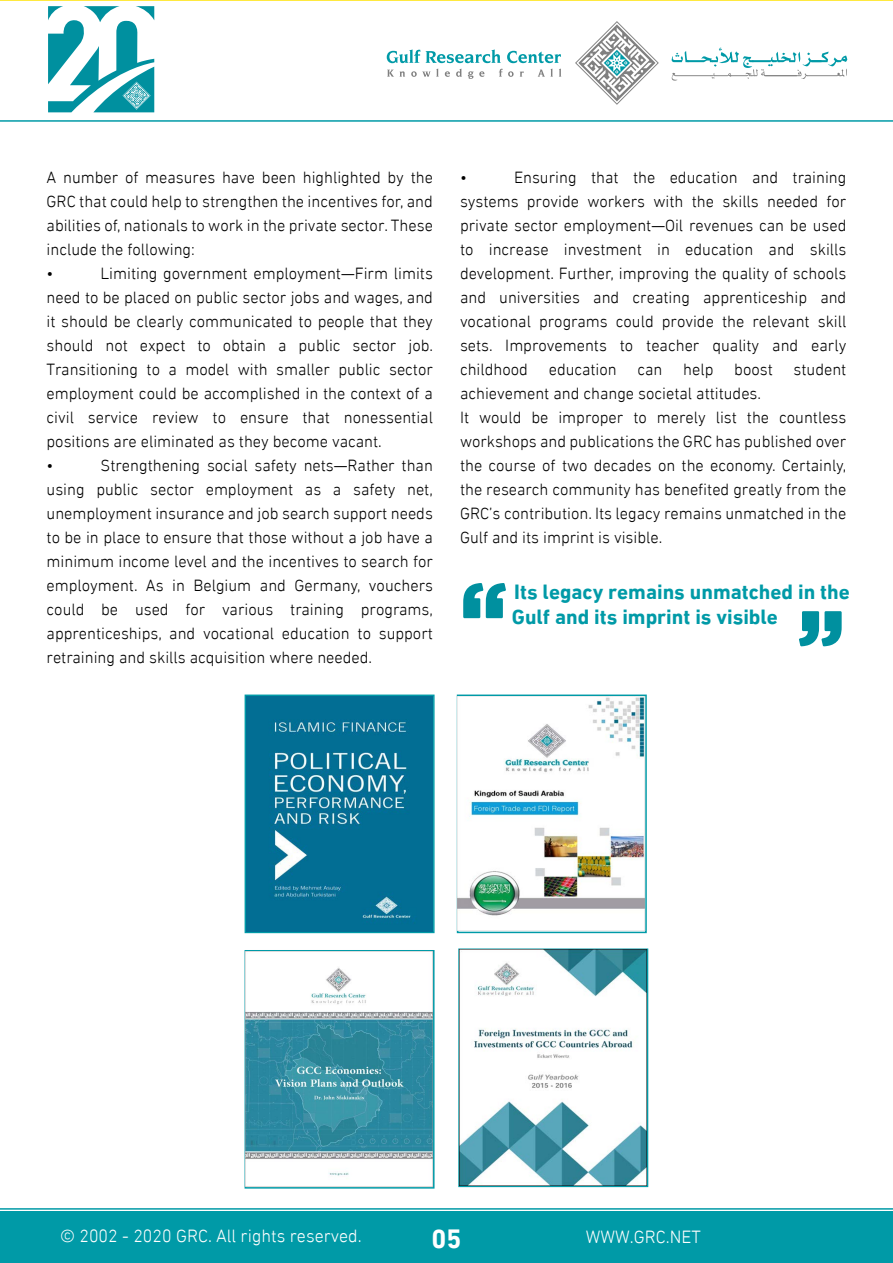
<style>
.page{position:relative;width:893px;height:1263px;background:#fff}
.page>*{position:absolute;margin:0;border:0;box-sizing:border-box;transform-origin:0 0}
.t1{font:700 27px "DIN Next LTW23";color:#fff}
.t2{font:700 21px/25.2px "DIN Next LTW23";color:#009aa7}
.t3{font:300 18px "DIN Next LTW23";color:#fff}
.t4{font:300 16.5px/24px "DIN Next LTW23";color:#000}
</style>
<div class="page">
<hr style="left:0;top:120px;width:893px;height:2px;background:#009aa7">
<hr style="left:0;top:1208px;width:893px;height:2px;background:#009aa7">
<hr style="left:0;top:0;width:893px;height:1px;background:#ffe200">
<div style="left:0;top:1212px;width:893px;height:51px;background:#009aa7"></div>
<svg style="left:48px;top:6px;width:106px;height:106px"></svg>
<svg style="left:672px;top:48px;width:175px;height:33px"></svg>
<svg style="left:387px;top:49px;width:33px;height:14px"></svg>
<svg style="left:426px;top:49px;width:75px;height:14px"></svg>
<svg style="left:507px;top:51px;width:54px;height:12px"></svg>
<svg style="left:387px;top:70px;width:18px;height:7px"></svg>
<svg style="left:411px;top:69px;width:28px;height:8px"></svg>
<svg style="left:445px;top:71px;width:5px;height:6px"></svg>
<svg style="left:456px;top:69px;width:6px;height:8px"></svg>
<svg style="left:468px;top:71px;width:16px;height:8px"></svg>
<svg style="left:499px;top:69px;width:15px;height:8px"></svg>
<svg style="left:520px;top:71px;width:4px;height:6px"></svg>
<svg style="left:538px;top:69px;width:15px;height:8px"></svg>
<svg style="left:559px;top:69px;width:2px;height:8px"></svg>
<svg style="left:575px;top:21px;width:84px;height:84px"></svg>
<div style="left:245px;top:694px;width:190px;height:239px;border:2px solid #009aa7"></div>
<div style="left:457px;top:694px;width:190px;height:239px;border:2px solid #009aa7"></div>
<div style="left:458px;top:948px;width:190px;height:239px;border:2px solid #009aa7"></div>
<div style="left:245px;top:950px;width:190px;height:238px;border:2px solid #009aa7"></div>
<svg style="left:463px;top:583px;width:43px;height:35px"></svg>
<svg style="left:799px;top:611px;width:43px;height:35px"></svg>
<img style="left:246px;top:696px;width:187px;height:236px">
<img style="left:458px;top:696px;width:187px;height:235px">
<img style="left:246px;top:951px;width:186px;height:235px">
<img style="left:460px;top:950px;width:187px;height:235px">
<p class="t4" style="left:47px;top:165px;width:388px">A number of measures have been highlighted by the GRC that could help to strengthen the incentives for, and abilities of, nationals to work in the private sector. These include the following:<br>•</p>
<p class="t4" style="left:47px;top:261px;width:388px;text-indent:54px">Limiting government employment—Firm limits need to be placed on public sector jobs and wages, and it should be clearly communicated to people that they should not expect to obtain a public sector job.<br>Transitioning to a model with smaller public sector employment could be accomplished in the context of a civil service review to ensure that nonessential positions are eliminated as they become vacant.<br>•</p>
<p class="t4" style="left:47px;top:454px;width:388px;text-align:justify;text-indent:54px">Strengthening social safety nets—Rather than using public sector employment as a safety net, unemployment insurance and job search support needs to be in place to ensure that those without a job have a minimum income level and the incentives to search for employment. As in Belgium and Germany, vouchers could be used for various training programs, apprenticeships, and vocational education to support retraining and skills acquisition where needed.</p>
<p class="t4" style="left:460px;top:166px;width:388px;text-align:justify;text-indent:54px">Ensuring that the education and training systems provide workers with the skills needed for private sector employment—Oil revenues can be used to increase investment in education and skills development. Further, improving the quality of schools and universities and creating apprenticeship and vocational programs could provide the relevant skill sets. Improvements to teacher quality and early childhood</p>
<p class="t4" style="left:460px;top:166px;width:8px">•</p>
<p class="t4" style="left:549px;top:358px;width:70px">education</p>
<p class="t4" style="left:638px;top:358px;width:26px">can</p>
<p class="t4" style="left:683px;top:358px;width:32px">help</p>
<p class="t4" style="left:734px;top:358px;width:40px">boost</p>
<p class="t4" style="left:794px;top:358px;width:54px">student</p>
<p class="t4" style="left:460px;top:382px;width:388px">achievement and change societal attitudes.<br>It would be improper to merely list the countless workshops and publications the GRC has published over the course of two decades on the economy. Certainly, the research community has benefited greatly from the GRC’s contribution. Its legacy remains unmatched in the Gulf and its imprint is visible.</p>
<p class="t2" style="left:512px;top:579px;width:339px">Its legacy remains unmatched in the<br>Gulf and its imprint is visible</p>
<p class="t3" style="left:60px;top:1225px;width:303px">© 2002 - 2020 GRC. All rights reserved.</p>
<h1 class="t1" style="left:431px;top:1223px;width:31px">05</h1>
<p class="t3" style="left:586px;top:1227px;width:117px">WWW.GRC.NET</p>
</div>
